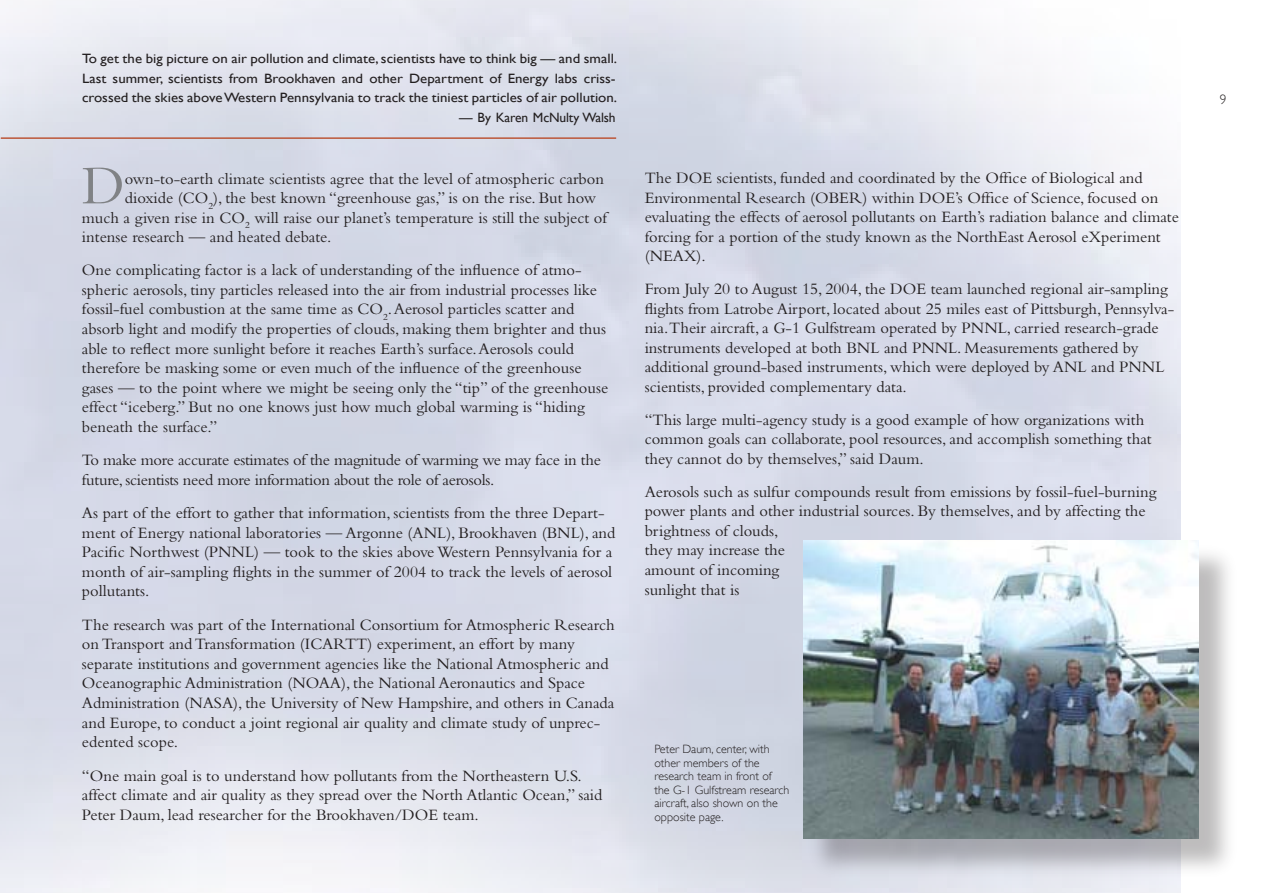
<style>
.page{position:relative;width:1263px;height:893px;background:#fff}
.page>*{position:absolute;margin:0;border:0;box-sizing:border-box;transform-origin:0 0}
.t1{font:56.55px "Bembo";color:#808285}
.t2{font:16.5px/19.5px "Bembo";color:#231f20}
.t3{font:13.5px/19.5px "Gill Sans";color:#231f20;text-align:justify;scale:1.1 1}
.t4{font:13.5px "Gill Sans";color:#231f20}
.t5{font:300 13.5px "Gill Sans";color:#231f20}
.t6{font:300 12px/13.5px "Gill Sans";color:#231f20}
</style>
<div class="page">
<hr style="left:1px;top:137px;width:615px;height:2px;background:#bc5638">
<div style="left:807px;top:545px;width:430px;height:331px;background:#231f20;opacity:.3"></div>
<img style="left:803px;top:540px;width:395px;height:298px">
<p class="t3" style="left:82px;top:49px;width:488px">To get the big picture on air pollution and climate, scientists have to think big — and small.<br>Last summer, scientists from Brookhaven and other Department of Energy labs criss&shy;crossed the skies above Western Pennsylvania to track the tiniest particles of air pollution.</p>
<p class="t4" style="left:459px;top:109px;width:158px">— By Karen McNulty Walsh</p>
<h1 class="t1" style="left:82px;top:152px;width:44px">D</h1>
<p class="t2" style="left:125px;top:168px;width:480px">own-to-earth climate scientists agree that the level of atmospheric carbon</p>
<p class="t2" style="left:125px;top:188px;width:472px">dioxide (CO<sub>2</sub>), the best known “greenhouse gas,” is on the rise. But how</p>
<p class="t2" style="left:82px;top:207px;width:526px">much a given rise in CO<sub>2</sub> will raise our planet’s temperature is still the subject of</p>
<p class="t2" style="left:82px;top:227px;width:251px">intense research — and heated debate.</p>
<p class="t2" style="left:82px;top:260px;width:528px">One complicating factor is a lack of understanding of the influence of atmo&shy;spheric aerosols, tiny particles released into the air from industrial processes like fossil-fuel combustion at the same time as CO<sub>2</sub>. Aerosol particles scatter and absorb light and modify the properties of clouds, making them brighter and thus able to reflect more sunlight before it reaches Earth’s surface. Aerosols could therefore be masking some or even much of the influence of the greenhouse gases — to the point where we might be seeing only the “tip” of the greenhouse effect “iceberg.” But no one knows just how much global warming is “hiding beneath the surface.”</p>
<p class="t2" style="left:82px;top:449px;width:520px">To make more accurate estimates of the magnitude of warming we may face in the future, scientists need more information about the role of aerosols.</p>
<p class="t2" style="left:82px;top:503px;width:535px">As part of the effort to gather that information, scientists from the three Depart&shy;ment of Energy national laboratories — Argonne (ANL), Brookhaven (BNL), and Pacific Northwest (PNNL) — took to the skies above Western Pennsylvania for a month of air-sampling flights in the summer of 2004 to track the levels of aerosol pollutants.</p>
<p class="t2" style="left:82px;top:614px;width:534px">The research was part of the International Consortium for Atmospheric Research on Transport and Transformation (ICARTT) experiment, an effort by many separate institutions and government agencies like the National Atmospheric and Oceanographic Administration (NOAA), the National Aeronautics and Space Administration (NASA), the University of New Hampshire, and others in Canada and Europe, to conduct a joint regional air quality and climate study of unprec&shy;edented scope.</p>
<p class="t2" style="left:82px;top:765px;width:522px">“One main goal is to understand how pollutants from the Northeastern U.S. affect climate and air quality as they spread over the North Atlantic Ocean,” said<br>Peter Daum, lead researcher for the Brookhaven/DOE team.</p>
<p class="t2" style="left:644px;top:168px;width:536px">The DOE scientists, funded and coordinated by the Office of Biological and Environmental Research (OBER) within DOE’s Office of Science, focused on evaluating the effects of aerosol pollutants on Earth’s radiation balance and climate forcing for a portion of the study known as the NorthEast Aerosol eXperiment (NEAX).</p>
<p class="t2" style="left:644px;top:279px;width:531px">From July 20 to August 15, 2004, the DOE team launched regional air-sampling flights from Latrobe Airport, located about 25 miles east of Pittsburgh, Pennsylva&shy;nia.Their aircraft, a G-1 Gulfstream operated by PNNL, carried research-grade instruments developed at both BNL and PNNL. Measurements gathered by additional ground-based instruments, which were deployed by ANL and PNNL scientists, provided complementary data.</p>
<p class="t2" style="left:644px;top:409px;width:508px">“This large multi-agency study is a good example of how organizations with common goals can collaborate, pool resources, and accomplish something that they cannot do by themselves,” said Daum.</p>
<p class="t2" style="left:644px;top:481px;width:513px">Aerosols such as sulfur compounds result from emissions by fossil-fuel-burning power plants and other industrial sources. By themselves, and by affecting the brightness of clouds,<br>they may increase the<br>amount of incoming<br>sunlight that is</p>
<p class="t6" style="left:654px;top:741px;width:137px">Peter Daum, center, with other members of the research team in front of the G-1 Gulfstream research aircraft, also shown on the opposite page.</p>
<p class="t5" style="left:1219px;top:91px;width:8px">9</p>
</div>
